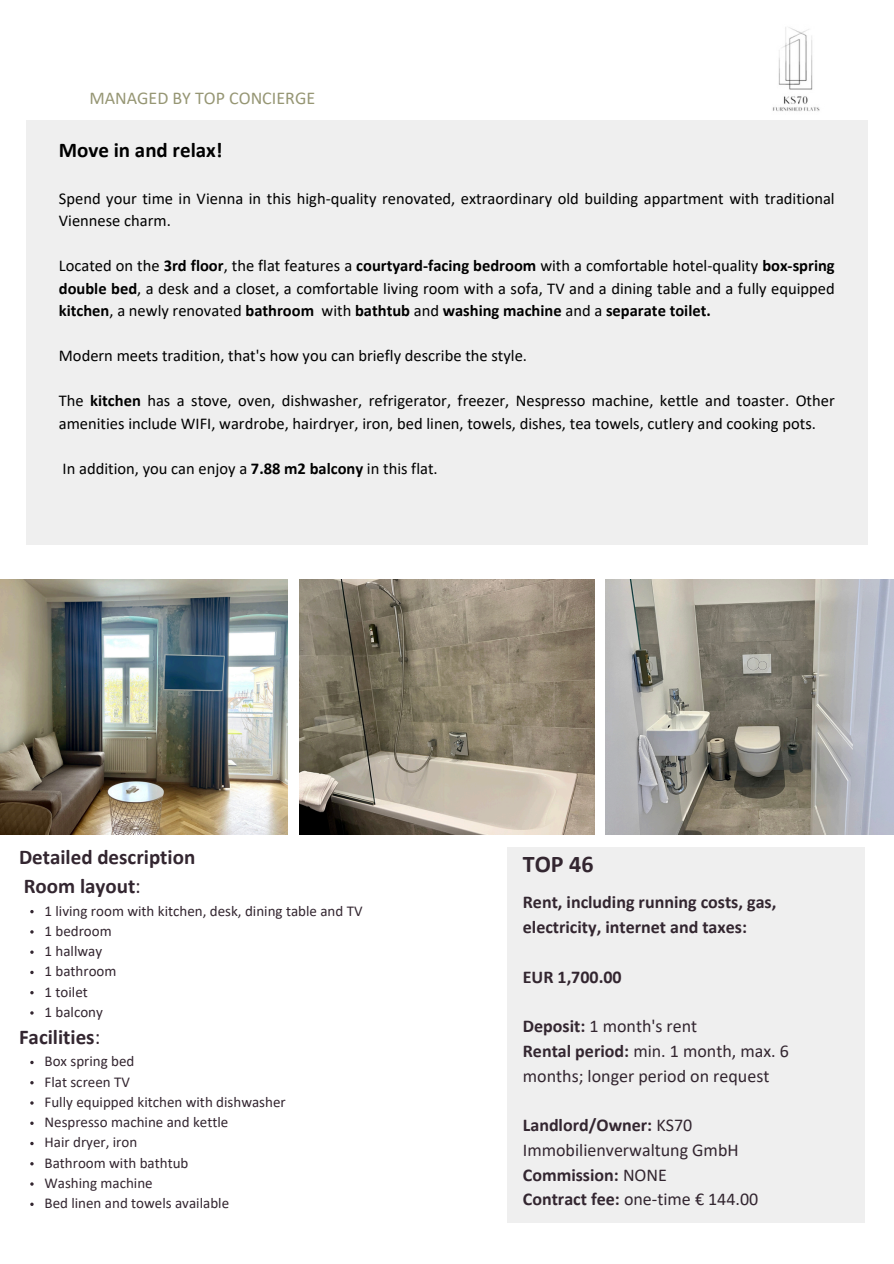
<style>
.page{position:relative;width:894px;height:1264px;background:#fff}
.page>*{position:absolute;margin:0;border:0;box-sizing:border-box;transform-origin:0 0}
.t1{font:700 24px "Calibri";color:#332630}
.t2{font:700 21px/29.2px "Calibri";color:#332630}
.t3{font:700 21px "Calibri";color:#000}
.t4{font:18px/24.8px "Calibri";color:#332630}
.t5{font:700 18px/24.8px "Calibri";color:#332630}
.t6{font:18px "Calibri";color:#969674}
.t7{font:16.5px/22.5px "Calibri";color:#000}
.t8{font:15px "Calibri";color:#332630}
.s1{font-weight:700}
.s2{font-weight:400}
</style>
<div class="page">
<div style="left:507px;top:846px;width:357px;height:376px;background:#efefef"></div>
<img style="left:772px;top:27px;width:48px;height:84px">
<img style="left:299px;top:579px;width:295px;height:255px">
<img style="left:0;top:579px;width:287px;height:255px">
<img style="left:605px;top:579px;width:288px;height:255px">
<div style="left:26px;top:120px;width:841px;height:424px;background:#efefef"></div>
<svg style="left:30px;top:910px;width:4px;height:3px"></svg>
<svg style="left:30px;top:930px;width:4px;height:3px"></svg>
<svg style="left:30px;top:970px;width:4px;height:4px"></svg>
<svg style="left:30px;top:991px;width:4px;height:3px"></svg>
<svg style="left:30px;top:1011px;width:4px;height:3px"></svg>
<svg style="left:30px;top:1060px;width:4px;height:4px"></svg>
<svg style="left:30px;top:1081px;width:4px;height:3px"></svg>
<svg style="left:30px;top:1101px;width:4px;height:3px"></svg>
<svg style="left:30px;top:1141px;width:4px;height:4px"></svg>
<svg style="left:30px;top:1162px;width:4px;height:3px"></svg>
<p class="t6" style="left:89px;top:91px;width:227px">MANAGED BY TOP CONCIERGE</p>
<h6 class="t3" style="left:59px;top:141px;width:165px">Move in and relax!</h6>
<h4 class="t7" style="left:59px;top:188px;width:777px">Spend your time in Vienna in this high-quality renovated, extraordinary old building appartment with traditional<br>Viennese charm.</h4>
<p class="t7" style="left:59px;top:256px;width:777px;text-align:justify">Located on the <span class="s1">3rd floor</span>, the flat features a <span class="s1">courtyard-facing bedroom</span> with a comfortable hotel-quality <span class="s1">box-spring double bed</span>, a desk and a closet, a comfortable living room with a sofa, TV and a dining table and a fully equipped <span class="s1">kitchen</span>, a newly renovated <span class="s1">bathroom</span> with <span class="s1">bathtub</span> and <span class="s1">washing machine</span> and a <span class="s1">separate toilet.</span></p>
<p class="t7" style="left:59px;top:346px;width:469px">Modern meets tradition, that's how you can briefly describe the style.</p>
<p class="t7" style="left:59px;top:391px;width:777px">The <span class="s1">kitchen</span> has a stove, oven, dishwasher, refrigerator, freezer, Nespresso machine, kettle and toaster. Other amenities include WIFI, wardrobe, hairdryer, iron, bed linen, towels, dishes, tea towels, cutlery and cooking pots.</p>
<p class="t7" style="left:63px;top:458px;width:376px">In addition, you can enjoy a <span class="s1">7.88 m2 balcony</span> in this flat.</p>
<p class="t2" style="left:19px;top:844px;width:178px">Detailed description<br>Room layout<span class="s2">:</span></p>
<p class="t8" style="left:44px;top:904px;width:319px">1 living room with kitchen, desk, dining table and TV</p>
<p class="t8" style="left:44px;top:924px;width:69px">1 bedroom</p>
<p class="t8" style="left:44px;top:944px;width:59px">1 hallway</p>
<p class="t8" style="left:44px;top:965px;width:73px">1 bathroom</p>
<p class="t8" style="left:44px;top:985px;width:45px">1 toilet</p>
<p class="t8" style="left:44px;top:1005px;width:60px">1 balcony</p>
<h3 class="t2" style="left:19px;top:1024px;width:83px">Facilities<span class="s2">:</span></h3>
<p class="t8" style="left:44px;top:1055px;width:91px">Box spring bed</p>
<p class="t8" style="left:44px;top:1075px;width:87px">Flat screen TV</p>
<p class="t8" style="left:44px;top:1095px;width:243px">Fully equipped kitchen with dishwasher</p>
<p class="t8" style="left:44px;top:1115px;width:185px">Nespresso machine and kettle</p>
<p class="t8" style="left:44px;top:1136px;width:94px">Hair dryer, iron</p>
<p class="t8" style="left:44px;top:1156px;width:145px">Bathroom with bathtub</p>
<h3 class="t8" style="left:44px;top:1176px;width:110px">Washing machine</h3>
<p class="t8" style="left:44px;top:1196px;width:186px">Bed linen and towels available</p>
<p class="t1" style="left:522px;top:854px;width:72px">TOP 46</p>
<p class="t5" style="left:522px;top:891px;width:255px">Rent, including running costs, gas, electricity, internet and taxes:</p>
<p class="t5" style="left:522px;top:965px;width:100px">EUR 1,700.00</p>
<p class="t4" style="left:522px;top:1015px;width:176px"><span class="s1">Deposit:</span> 1 month's rent</p>
<p class="t4" style="left:522px;top:1040px;width:267px"><span class="s1">Rental period:</span> min. 1 month, max. 6 months; longer period on request</p>
<p class="t4" style="left:522px;top:1114px;width:217px"><span class="s1">Landlord/Owner:</span> KS70<br>Immobilienverwaltung GmbH</p>
<p class="t5" style="left:522px;top:1163px;width:145px">Commission: <span class="s2">NONE</span></p>
<h1 class="t4" style="left:522px;top:1188px;width:237px"><span class="s1">Contract fee:</span> one-time € 144.00</h1>
</div>
